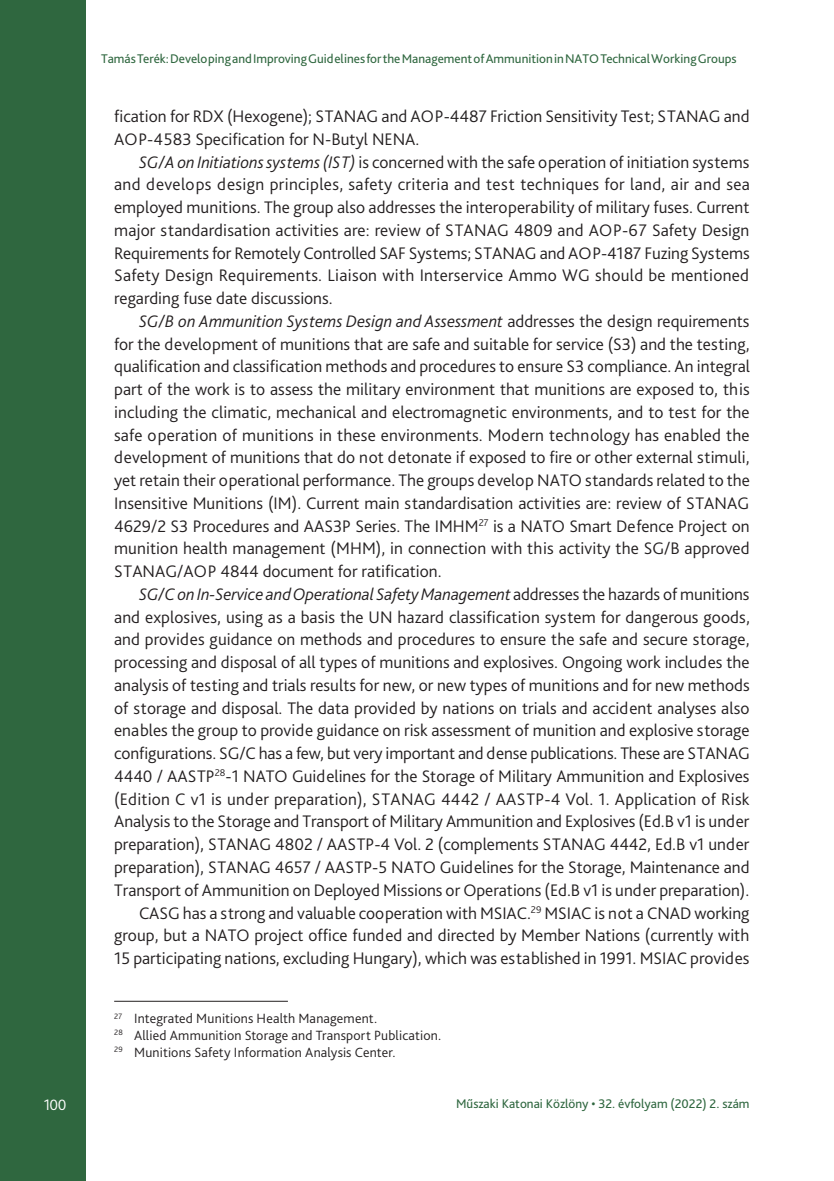
<style>
.page{position:relative;width:834px;height:1181px;background:#fff}
.page>*{position:absolute;margin:0;border:0;box-sizing:border-box;transform-origin:0 0}
.Szöveg{font:300 17.5px/22.8px "Bliss Pro";color:#231f20;text-align:justify}
.t1{font:300 15.75px "Bliss Pro";color:#fff}
.Lábjegyzet{font:300 14px "Bliss Pro";letter-spacing:.01em;color:#231f20}
.t2{font:13.12px "Bliss Pro";color:#2f673f}
.s1{font-style:italic}
</style>
<div class="page">
<div style="left:0;top:0;width:85px;height:1181px;background:#2f673f"></div>
<hr style="left:114px;top:1001px;width:174px;height:1px;background:#231f20">
<p class="t2" style="left:101px;top:50px;width:637px">Tamás Terék: Developing and Improving Guidelines for the Management of Ammunition in NATO Technical Working Groups</p>
<p class="Szöveg" style="left:114px;top:104px;width:636px">fication for RDX (Hexogene); STANAG and AOP-4487 Friction Sensitivity Test; STANAG and<br>AOP-4583 Specification for N-Butyl NENA.</p>
<p class="Szöveg" style="left:114px;top:150px;width:637px;text-indent:25px"><span class="s1">SG/A on Initiations systems (IST)</span> is concerned with the safe operation of initiation systems and develops design principles, safety criteria and test techniques for land, air and sea employed munitions. The group also addresses the interoperability of military fuses. Current major standardisation activities are: review of STANAG 4809 and AOP-67 Safety Design Requirements for Remotely Controlled SAF Systems; STANAG and AOP-4187 Fuzing Systems Safety Design Requirements. Liaison with Interservice Ammo WG should be mentioned regarding fuse date discussions.</p>
<p class="Szöveg" style="left:114px;top:309px;width:637px;text-indent:25px"><span class="s1">SG/B on Ammunition Systems Design and Assessment</span> addresses the design requirements for the development of munitions that are safe and suitable for service (S3) and the testing, qualification and classification methods and procedures to ensure S3 compliance. An integral part of the work is to assess the military environment that munitions are exposed to, this including the climatic, mechanical and electromagnetic environments, and to test for the safe operation of munitions in these environments. Modern technology has enabled the development of munitions that do not detonate if exposed to fire or other external stimuli, yet retain their operational performance. The groups develop NATO standards related to the Insensitive Munitions (IM). Current main standardisation activities are: review of STANAG 4629/2 S3 Procedures and AAS3P Series. The IMHM<sup>27</sup> is a NATO Smart Defence Project on munition health management (MHM), in connection with this activity the SG/B approved STANAG/AOP 4844 document for ratification.</p>
<p class="Szöveg" style="left:114px;top:582px;width:637px;text-indent:25px"><span class="s1">SG/C on In-Service and Operational Safety Management</span> addresses the hazards of munitions and explosives, using as a basis the UN hazard classification system for dangerous goods, and provides guidance on methods and procedures to ensure the safe and secure storage, processing and disposal of all types of munitions and explosives. Ongoing work includes the analysis of testing and trials results for new, or new types of munitions and for new methods of storage and disposal. The data provided by nations on trials and accident analyses also enables the group to provide guidance on risk assessment of munition and explosive storage configurations. SG/C has a few, but very important and dense publications. These are STANAG 4440 / AASTP<sup>28</sup>-1 NATO Guidelines for the Storage of Military Ammunition and Explosives (Edition C v1 is under preparation), STANAG 4442 / AASTP-4 Vol. 1. Application of Risk Analysis to the Storage and Transport of Military Ammunition and Explosives (Ed.B v1 is under preparation), STANAG 4802 / AASTP-4 Vol. 2 (complements STANAG 4442, Ed.B v1 under preparation), STANAG 4657 / AASTP-5 NATO Guidelines for the Storage, Maintenance and Transport of Ammunition on Deployed Missions or Operations (Ed.B v1 is under preparation).</p>
<p class="Szöveg" style="left:114px;top:901px;width:636px;text-indent:25px">CASG has a strong and valuable cooperation with MSIAC.<sup>29</sup> MSIAC is not a CNAD working group, but a NATO project office funded and directed by Member Nations (currently with 15 participating nations, excluding Hungary), which was established in 1991. MSIAC provides</p>
<p class="Lábjegyzet" style="left:114px;top:1010px;width:264px"><sup>27</sup> Integrated Munitions Health Management.</p>
<p class="Lábjegyzet" style="left:114px;top:1026px;width:328px"><sup>28</sup> Allied Ammunition Storage and Transport Publication.</p>
<p class="Lábjegyzet" style="left:114px;top:1043px;width:283px"><sup>29</sup> Munitions Safety Information Analysis Center.</p>
<p class="t1" style="left:44px;top:1095px;width:24px">100</p>
<p class="t2" style="left:456px;top:1095px;width:295px">Műszaki Katonai Közlöny • 32. évfolyam (2022) 2. szám</p>
</div>
